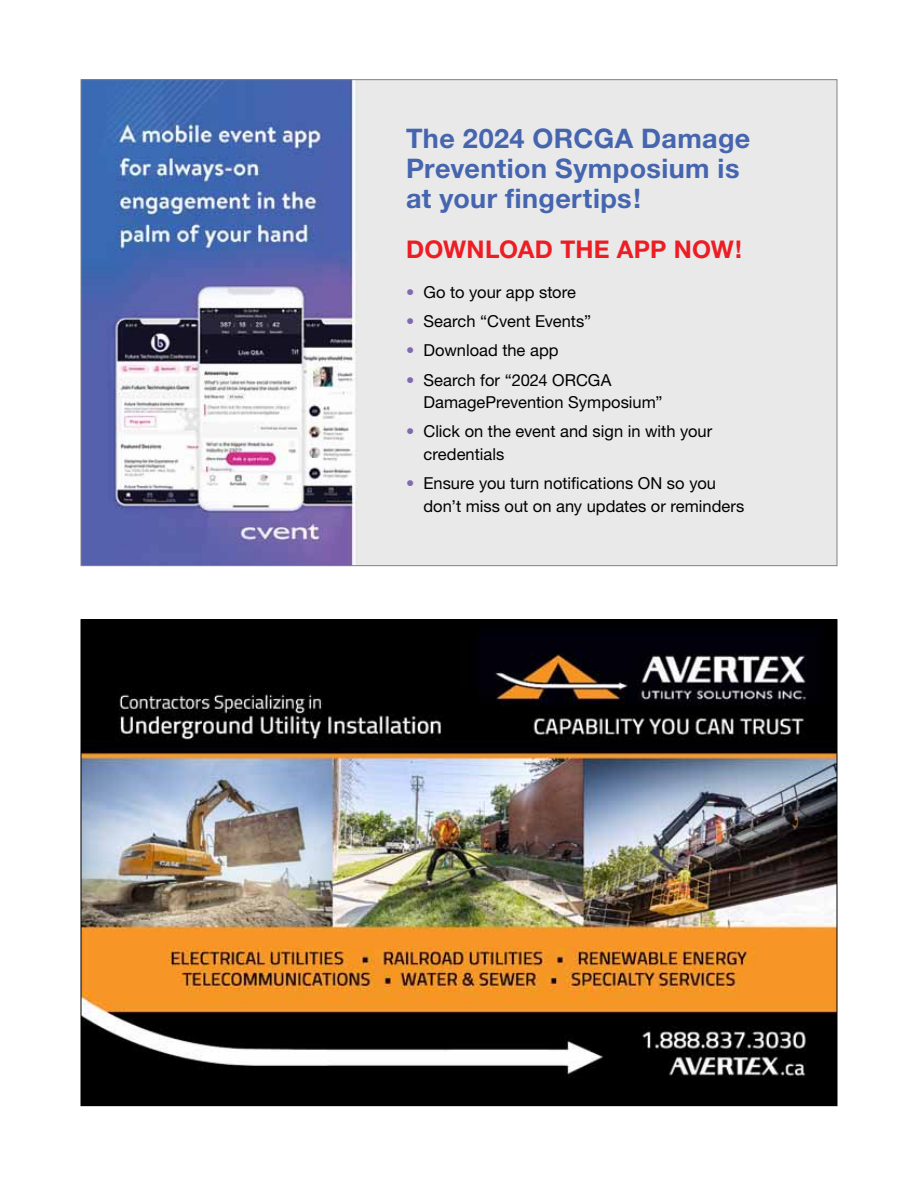
<style>
.page{position:relative;width:918px;height:1188px;background:#fff}
.page>*{position:absolute;margin:0;border:0;box-sizing:border-box;transform-origin:0 0}
.t1{font:700 27px/30px "Helvetica Neue";letter-spacing:.015em;color:#4565af}
.t2{font:700 24.45px "Helvetica Neue";letter-spacing:.01em;color:#ed1d24}
.t3{font:16.5px/22.5px "Helvetica Neue";color:#000}
.s1{font-weight:700;color:#8169af}
</style>
<div class="page">
<img style="left:83px;top:621px;width:752px;height:483px">
<img style="left:83px;top:81px;width:752px;height:483px">
<h1 class="t1" style="left:406px;top:123px;width:346px">The 2024 ORCGA Damage<br>Prevention Symposium is at your fingertips!</h1>
<h2 class="t2" style="left:406px;top:234px;width:338px">DOWNLOAD THE APP NOW!</h2>
<p class="t3" style="left:406px;top:281px;width:172px"><span class="s1">•</span> Go to your app store</p>
<p class="t3" style="left:406px;top:310px;width:187px"><span class="s1">•</span> Search “Cvent Events”</p>
<p class="t3" style="left:406px;top:339px;width:154px"><span class="s1">•</span> Download the app</p>
<p class="t3" style="left:424px;top:368px;width:241px;text-indent:-17px"><span class="s1">•</span> Search for “2024 ORCGA<br>DamagePrevention Symposium”</p>
<p class="t3" style="left:424px;top:420px;width:290px;text-indent:-17px"><span class="s1">•</span> Click on the event and sign in with your credentials</p>
<p class="t3" style="left:424px;top:472px;width:322px;text-indent:-17px"><span class="s1">•</span> Ensure you turn notifications ON so you don’t miss out on any updates or reminders</p>
</div>
